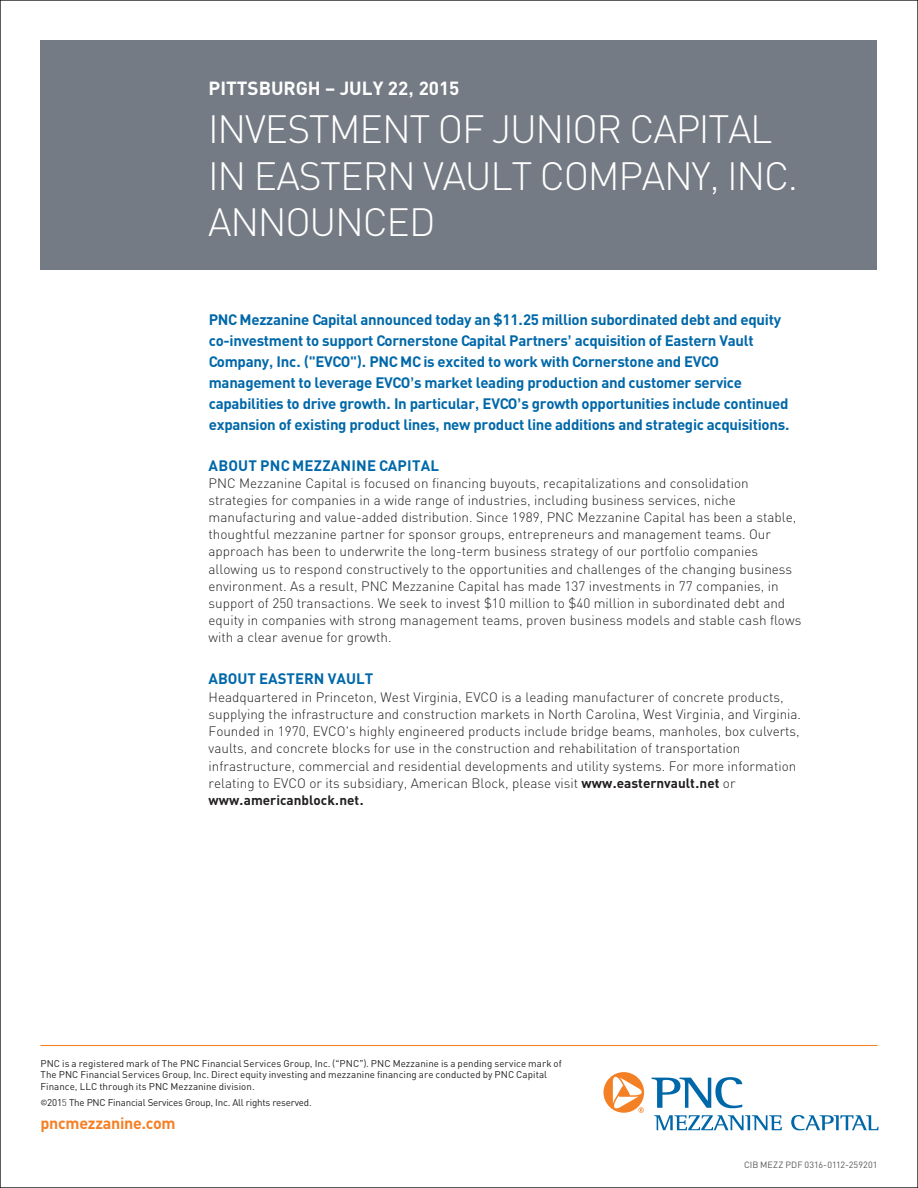
<style>
.page{position:relative;width:918px;height:1188px;background:#fff}
.page>*{position:absolute;margin:0;border:0;box-sizing:border-box;transform-origin:0 0}
.t1{font:39px/46.5px "PNC Sans Regular";letter-spacing:-.035em;color:#fff}
.t2{font:700 18.75px "PNC Sans";color:#fff}
.Paragraph_Style_1{font:700 16.05px "PNC Sans";letter-spacing:-.02em;color:#f48026}
.Paragraph_Style_1-2{font:15px/21px "PNC Sans Bold";letter-spacing:-.02em;color:#0068a9}
.t3{font:700 15px "PNC Sans";letter-spacing:.015em;color:#0068a9}
.t4{font:13.5px/17.1px "PNC Sans Regular";color:#231f20}
.t5{font:9.75px/11.2px "PNC Sans";letter-spacing:.005em;color:#231f20}
.t6{font:9.75px "PNC Sans";letter-spacing:-.02em;color:#231f20}
.DARKBLUE_BULLET{font:9px "PNC Sans";letter-spacing:.005em;color:#57585a}
.s1{font-family:"PNC Sans Bold";font-weight:400}
.s2{font-family:"PNC Sans";font-weight:700}
.s3{font-family:"PNC Sans Bold"}
.s4{font-family:"PNC Sans Regular"}
</style>
<div class="page">
<hr style="left:40px;top:1045px;width:838px;height:1px;background:#f48026">
<svg style="left:654px;top:1115px;width:128px;height:15px"></svg>
<svg style="left:791px;top:1115px;width:88px;height:15px"></svg>
<svg style="left:652px;top:1077px;width:90px;height:31px"></svg>
<svg style="left:604px;top:1072px;width:40px;height:41px"></svg>
<div style="left:40px;top:41px;width:838px;height:229px;background:#757b84"></div>
<p class="t2" style="left:209px;top:76px;width:252px">PITTSBURGH – <span class="s1">JULY 22</span>, 2015</p>
<p class="t1" style="left:208px;top:106px;width:592px">INVESTMENT OF JUNIOR CAPITAL<br>IN EASTERN VAULT COMPANY, INC.<br>ANNOUNCED</p>
<p class="Paragraph_Style_1-2" style="left:209px;top:309px;width:583px">PNC Mezzanine Capital announced today an $11.25 million subordinated debt and equity co-investment to support Cornerstone Capital Partners’ acquisition of Eastern Vault Company, Inc. ("EVCO"). PNC MC is excited to work with Cornerstone and EVCO management to leverage EVCO’s market leading production and customer service capabilities to drive growth. In particular, EVCO’s growth opportunities include continued expansion of existing product lines, new product line additions and strategic acquisitions.</p>
<p class="t3" style="left:209px;top:456px;width:232px">ABOUT PNC MEZZANINE CAPITAL</p>
<p class="t4" style="left:209px;top:474px;width:594px">PNC Mezzanine Capital is focused on financing buyouts, recapitalizations and consolidation strategies for companies in a wide range of industries, including business services, niche manufacturing and value-added distribution. Since 1989, PNC Mezzanine Capital has been a stable, thoughtful mezzanine partner for sponsor groups, entrepreneurs and management teams. Our approach has been to underwrite the long-term business strategy of our portfolio companies allowing us to respond constructively to the opportunities and challenges of the changing business environment. As a result, PNC Mezzanine Capital has made 137 investments in 77 companies, in support of 250 transactions. We seek to invest $10 million to $40 million in subordinated debt and equity in companies with strong management teams, proven business models and stable cash flows with a clear avenue for growth.</p>
<p class="Paragraph_Style_1-2" style="left:209px;top:668px;width:166px"><span class="s2">ABOUT</span> EASTERN VAULT</p>
<p class="t4" style="left:209px;top:688px;width:594px">Headquartered in Princeton, West Virginia, EVCO is a leading manufacturer of concrete products, supplying the infrastructure and construction markets in North Carolina, West Virginia, and Virginia.<br>Founded in 1970, EVCO's highly engineered products include bridge beams, manholes, box culverts, vaults, and concrete blocks for use in the construction and rehabilitation of transportation infrastructure, commercial and residential developments and utility systems. For more information relating to EVCO or its subsidiary, American Block, please visit <span class="s3">www.easternvault.net</span> or <span class="s3">www.americanblock.net.</span></p>
<p class="t5" style="left:40px;top:1058px;width:523px">PNC is a registered mark of The PNC Financial Services Group, Inc. (“PNC”). PNC Mezzanine is a pending service mark of<br>The PNC Financial Services Group, Inc. Direct equity investing and mezzanine financing are conducted by PNC Capital<br>Finance, LLC through its PNC Mezzanine division.</p>
<p class="t6" style="left:40px;top:1096px;width:273px">©201<span class="s4">5</span> The PNC Financial Services Group, Inc. All rights reserved.</p>
<p class="Paragraph_Style_1" style="left:40px;top:1112px;width:137px">pncmezzanine.com</p>
<p class="DARKBLUE_BULLET" style="left:744px;top:1159px;width:135px">CIB MEZZ PDF 0316-0112-259201</p>
</div>
